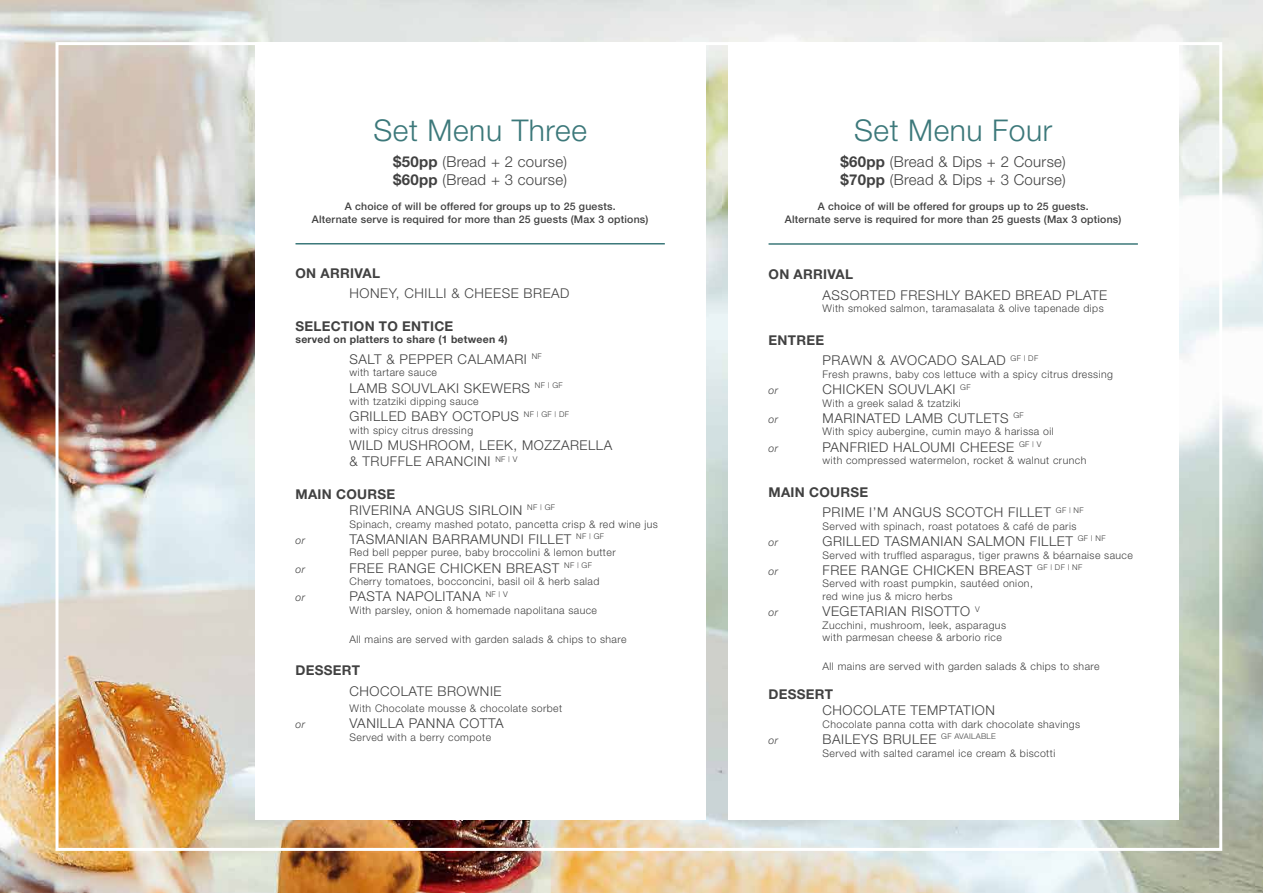
<style>
.page{position:relative;width:1263px;height:893px;background:#fff}
.page>*{position:absolute;margin:0;border:0;box-sizing:border-box;transform-origin:0 0}
.t1{font:300 30px "Helvetica Neue";letter-spacing:.02em;color:#3c787a}
.t2{font:300 15px/18px "Helvetica Neue";letter-spacing:.02em;color:#414141}
.t3{font:300 13.5px/16.2px "Helvetica Neue";letter-spacing:.04em;color:#414141}
.t4{font:700 13.5px "Helvetica Neue";letter-spacing:.02em;color:#414141}
.t5{font:300 10.5px/12.6px "Helvetica Neue";letter-spacing:.04em;color:#414141}
.t6{font:500 10.5px/12.6px "Helvetica Neue";letter-spacing:.02em;color:#414141;text-align:center}
.t7{font:700 10.5px "Helvetica Neue";letter-spacing:.02em;color:#414141}
.t8{font:italic 300 10.5px "Helvetica Neue";letter-spacing:.04em;color:#414141}
.s1{font-weight:700}
</style>
<div class="page">
<img style="left:0;top:0;width:1263px;height:893px">
<div style="left:728px;top:42px;width:450px;height:777px;background:#fff"></div>
<div style="left:255px;top:42px;width:450px;height:777px;background:#fff"></div>
<hr style="left:295px;top:243px;width:370px;height:1px;background:#3c787a">
<hr style="left:768px;top:243px;width:370px;height:2px;background:#3c787a">
<h1 class="t1" style="left:373px;top:112px;width:215px">Set Menu Three</h1>
<h2 class="t2" style="left:393px;top:152px;width:176px"><span class="s1">$50pp</span> (Bread + 2 course) <span class="s1">$60pp</span> (Bread + 3 course)</h2>
<p class="t6" style="left:312px;top:200px;width:338px">A choice of will be offered for groups up to 25 guests.<br>Alternate serve is required for more than 25 guests (Max 3 options)</p>
<p class="t4" style="left:295px;top:265px;width:86px">ON ARRIVAL</p>
<p class="t3" style="left:349px;top:285px;width:21px">Honey</p>
<p class="t3" style="left:396px;top:285px;width:17px">, chilli</p>
<p class="t3" style="left:451px;top:285px;width:23px">&amp; cheese</p>
<p class="t3" style="left:524px;top:285px;width:10px">bread</p>
<p class="t4" style="left:295px;top:317px;width:159px">SELECTION TO ENTICE</p>
<p class="t7" style="left:295px;top:333px;width:214px">served on platters to share (1 between 4)</p>
<p class="t3" style="left:349px;top:351px;width:194px">SALT &amp; PEPPER CALAMARI <sup>NF</sup></p>
<p class="t5" style="left:349px;top:366px;width:89px">with tartare sauce</p>
<p class="t3" style="left:349px;top:379px;width:215px">LAMB SOUVLAKI SKEWERS <sup>NF</sup> <sup>|</sup> <sup>GF</sup></p>
<p class="t5" style="left:349px;top:395px;width:131px">with tzatziki dipping sauce</p>
<p class="t3" style="left:349px;top:408px;width:221px">GRILLED BABY OCTOPUS <sup>NF</sup> <sup>|</sup> <sup>GF</sup> <sup>|</sup> <sup>DF</sup></p>
<p class="t5" style="left:349px;top:424px;width:125px">with spicy citrus dressing</p>
<p class="t3" style="left:349px;top:437px;width:264px">WILD MUSHROOM, LEEK, MOZZARELLA &amp; TRUFFLE ARANCINI <sup>NF</sup> <sup>|</sup> <sup>V</sup></p>
<p class="t3" style="left:349px;top:486px;width:207px;text-indent:-54px"><span class="s1">MAIN COURSE<br></span>RIVERINA ANGUS SIRLOIN <sup>NF</sup> <sup>|</sup> <sup>GF</sup></p>
<p class="t5" style="left:349px;top:517px;width:310px">Spinach, creamy mashed potato, pancetta crisp &amp; red wine jus</p>
<p class="t8" style="left:295px;top:534px;width:11px">or</p>
<p class="t3" style="left:349px;top:531px;width:256px">TASMANIAN BARRAMUNDI FILLET <sup>NF</sup> <sup>|</sup> <sup>GF</sup></p>
<p class="t5" style="left:349px;top:546px;width:268px">Red bell pepper puree, baby broccolini &amp; lemon butter</p>
<p class="t8" style="left:295px;top:563px;width:11px">or</p>
<p class="t3" style="left:349px;top:559px;width:244px">FREE RANGE CHICKEN BREAST <sup>NF</sup> <sup>|</sup> <sup>GF</sup></p>
<p class="t5" style="left:349px;top:575px;width:251px">Cherry tomatoes, bocconcini, basil oil &amp; herb salad</p>
<p class="t8" style="left:295px;top:591px;width:11px">or</p>
<p class="t3" style="left:349px;top:588px;width:160px">PASTA NAPOLITANA <sup>NF</sup> <sup>|</sup> <sup>V</sup></p>
<p class="t5" style="left:349px;top:604px;width:249px">With parsley, onion &amp; homemade napolitana sauce</p>
<p class="t5" style="left:349px;top:632px;width:278px">All mains are served with garden salads &amp; chips to share</p>
<p class="t4" style="left:295px;top:662px;width:66px">DESSERT</p>
<p class="t3" style="left:349px;top:682px;width:154px">CHOCOLATE BROWNIE</p>
<p class="t5" style="left:349px;top:701px;width:214px">With Chocolate mousse &amp; chocolate sorbet</p>
<p class="t8" style="left:295px;top:718px;width:11px">or</p>
<p class="t3" style="left:349px;top:715px;width:156px">VANILLA PANNA COTTA</p>
<p class="t5" style="left:349px;top:730px;width:143px">Served with a berry compote</p>
<h1 class="t1" style="left:854px;top:112px;width:200px">Set Menu Four</h1>
<h2 class="t2" style="left:840px;top:152px;width:227px"><span class="s1">$60pp</span> (Bread &amp; Dips + 2 Course) <span class="s1">$70pp</span> (Bread &amp; Dips + 3 Course)</h2>
<p class="t6" style="left:785px;top:200px;width:338px">A choice of will be offered for groups up to 25 guests.<br>Alternate serve is required for more than 25 guests (Max 3 options)</p>
<p class="t4" style="left:768px;top:266px;width:86px">ON ARRIVAL</p>
<p class="t3" style="left:822px;top:287px;width:286px">ASSORTED FRESHLY BAKED BREAD PLATE</p>
<p class="t5" style="left:822px;top:302px;width:283px">With smoked salmon, taramasalata &amp; olive tapenade dips</p>
<p class="t3" style="left:822px;top:329px;width:217px;line-height:20.4px;text-indent:-54px"><span class="s1">ENTREE<br></span>PRAWN &amp; AVOCADO SALAD <sup>GF</sup> <sup>|</sup> <sup>DF</sup></p>
<p class="t5" style="left:822px;top:368px;width:292px">Fresh prawns, baby cos lettuce with a spicy citrus dressing</p>
<p class="t8" style="left:768px;top:384px;width:11px">or</p>
<p class="t3" style="left:822px;top:381px;width:150px">CHICKEN SOUVLAKI <sup>GF</sup></p>
<p class="t5" style="left:822px;top:396px;width:140px">With a greek salad &amp; tzatziki</p>
<p class="t8" style="left:768px;top:413px;width:11px">or</p>
<p class="t3" style="left:822px;top:410px;width:203px">MARINATED LAMB CUTLETS <sup>GF</sup></p>
<p class="t5" style="left:822px;top:425px;width:233px">With spicy aubergine, cumin mayo &amp; harissa oil</p>
<p class="t8" style="left:768px;top:442px;width:11px">or</p>
<p class="t3" style="left:822px;top:438px;width:220px">PANFRIED HALOUMI CHEESE <sup>GF</sup> <sup>|</sup> <sup>V</sup></p>
<p class="t5" style="left:822px;top:454px;width:265px">with compressed watermelon, rocket &amp; walnut crunch</p>
<p class="t3" style="left:822px;top:481px;width:263px;line-height:20.4px;text-indent:-54px"><span class="s1">MAIN COURSE<br></span>PRIME I’M ANGUS SCOTCH fILLET <sup>GF</sup> <sup>|</sup> <sup>NF</sup></p>
<p class="t5" style="left:822px;top:519px;width:255px">Served with spinach, roast potatoes &amp; café de paris</p>
<p class="t8" style="left:768px;top:536px;width:11px">or</p>
<p class="t3" style="left:822px;top:533px;width:285px">GRILLED TASMANIAN SALMON FILLET <sup>GF</sup> <sup>|</sup> <sup>NF</sup></p>
<p class="t5" style="left:822px;top:548px;width:312px">Served with truffled asparagus, tiger prawns &amp; béarnaise sauce</p>
<p class="t8" style="left:768px;top:565px;width:11px">or</p>
<p class="t3" style="left:822px;top:561px;width:261px">FREE RANGE CHICKEN BREAST <sup>GF</sup> <sup>|</sup> <sup>DF</sup> <sup>|</sup> <sup>NF</sup></p>
<p class="t5" style="left:822px;top:577px;width:212px">Served with roast pumpkin, sautéed onion, red wine jus &amp; micro herbs</p>
<p class="t8" style="left:768px;top:606px;width:11px">or</p>
<p class="t3" style="left:822px;top:603px;width:159px">VEGETARIAN RISOTTO <sup>V</sup></p>
<p class="t5" style="left:822px;top:618px;width:185px">Zucchini, mushroom, leek, asparagus with parmesan cheese &amp; arborio rice</p>
<p class="t5" style="left:822px;top:660px;width:278px">All mains are served with garden salads &amp; chips to share</p>
<p class="t4" style="left:768px;top:686px;width:66px">DESSERT</p>
<p class="t3" style="left:822px;top:702px;width:174px">CHOCOLATE TEMPTATION</p>
<p class="t5" style="left:822px;top:717px;width:259px">Chocolate panna cotta with dark chocolate shavings</p>
<p class="t8" style="left:768px;top:734px;width:11px">or</p>
<p class="t3" style="left:822px;top:731px;width:175px">BAILEYS BRULEE <sup>GF</sup> <sup>AVAILABLE</sup></p>
<p class="t5" style="left:822px;top:746px;width:234px">Served with salted caramel ice cream &amp; biscotti</p>
</div>
